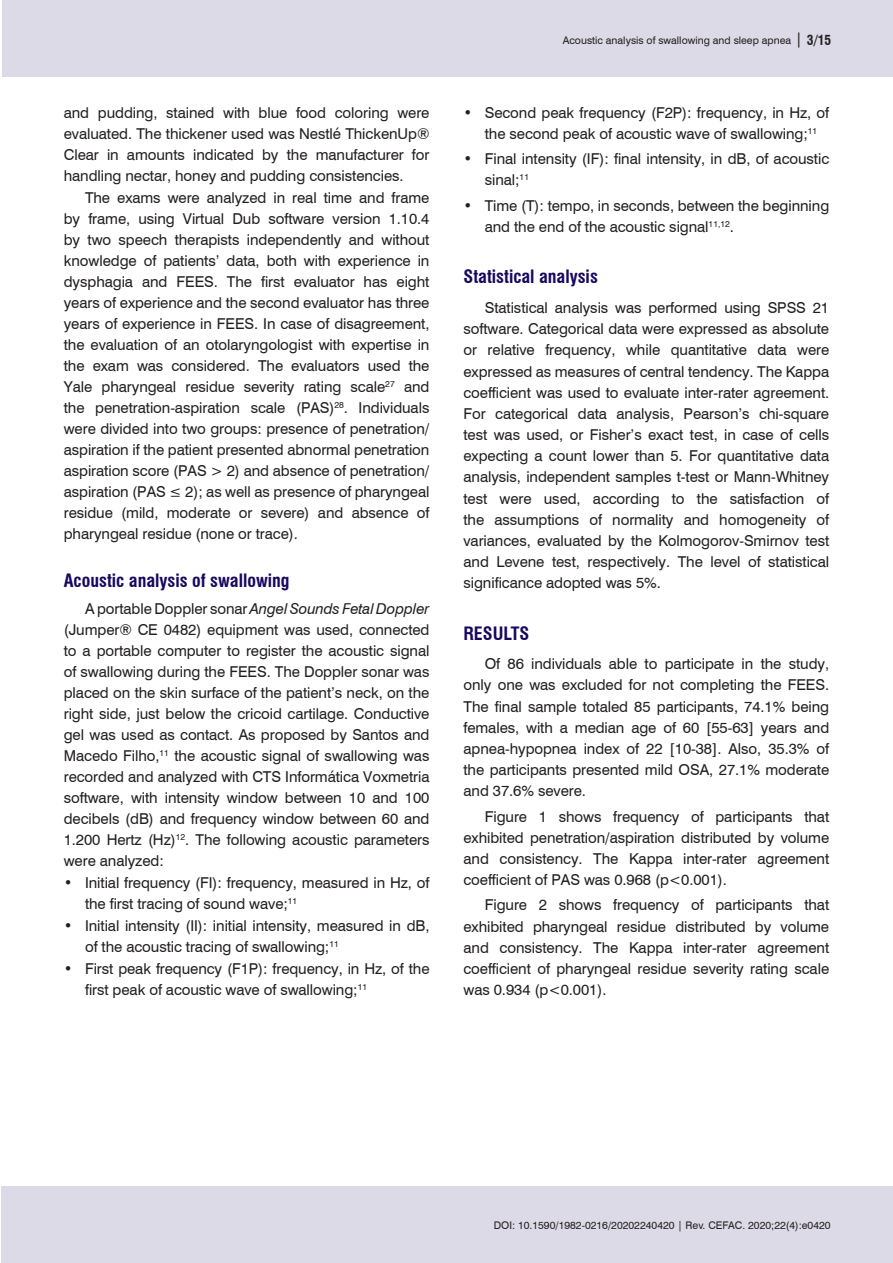
<style>
.page{position:relative;width:893px;height:1263px;background:#fff}
.page>*{position:absolute;margin:0;border:0;box-sizing:border-box;transform-origin:0 0}
.Nivel_2{font:700 condensed 18px "Swiss 721 BT";color:#18085f}
.Nivel_1{font:700 condensed 18px "Swiss 721 BT";color:#18085f}
.Corpo_do_texto_INGL{font:15px/21px "Swiss 721 BT";letter-spacing:-.005em;color:#231f20;text-align:justify}
.t1{font:10.5px "Swiss 721 BT";color:#231f20}
.s1{font-style:italic}
.s2{font-size:15px}
.s3{font-weight:700;font-stretch:condensed;font-size:13.5px}
</style>
<div class="page">
<div style="left:1px;top:1186px;width:892px;height:77px;background:#dcdae7"></div>
<div style="left:2px;top:0;width:891px;height:77px;background:#dcdae7"></div>
<p class="Corpo_do_texto_INGL" style="left:64px;top:101px;width:367px">and pudding, stained with blue food coloring were evaluated. The thickener used was Nestlé ThickenUp® Clear in amounts indicated by the manufacturer for handling nectar, honey and pudding consistencies.</p>
<p class="Corpo_do_texto_INGL" style="left:64px;top:186px;width:367px;text-indent:21px">The exams were analyzed in real time and frame by frame, using Virtual Dub software version 1.10.4 by two speech therapists independently and without knowledge of patients’ data, both with experience in dysphagia and FEES. The first evaluator has eight years of experience and the second evaluator has three years of experience in FEES. In case of disagreement, the evaluation of an otolaryngologist with expertise in the exam was considered. The evaluators used the Yale pharyngeal residue severity rating scale<sup>27</sup> and the penetration-aspiration scale (PAS)<sup>28</sup>. Individuals were divided into two groups: presence of penetration/ aspiration if the patient presented abnormal penetration aspiration score (PAS &gt; 2) and absence of penetration/ aspiration (PAS ≤ 2); as well as presence of pharyngeal residue (mild, moderate or severe) and absence of pharyngeal residue (none or trace).</p>
<p class="Nivel_2" style="left:64px;top:570px;width:227px">Acoustic analysis of swallowing</p>
<p class="Corpo_do_texto_INGL" style="left:64px;top:597px;width:367px;text-indent:21px">A portable Doppler sonar <span class="s1">Angel Sounds Fetal Doppler </span>(Jumper® CE 0482) equipment was used, connected to a portable computer to register the acoustic signal of swallowing during the FEES. The Doppler sonar was placed on the skin surface of the patient’s neck, on the right side, just below the cricoid cartilage. Conductive gel was used as contact. As proposed by Santos and Macedo Filho,<sup>11</sup> the acoustic signal of swallowing was recorded and analyzed with CTS Informática Voxmetria software, with intensity window between 10 and 100 decibels (dB) and frequency window between 60 and 1.200 Hertz (Hz)<sup>12</sup>. The following acoustic parameters were analyzed:</p>
<p class="Corpo_do_texto_INGL" style="left:85px;top:871px;width:346px;text-indent:-21px">• Initial frequency (FI): frequency, measured in Hz, of the first tracing of sound wave;<sup>11</sup></p>
<p class="Corpo_do_texto_INGL" style="left:85px;top:914px;width:346px;text-indent:-21px">• Initial intensity (II): initial intensity, measured in dB, of the acoustic tracing of swallowing;<sup>11</sup></p>
<p class="Corpo_do_texto_INGL" style="left:85px;top:958px;width:346px;text-indent:-21px">• First peak frequency (F1P): frequency, in Hz, of the first peak of acoustic wave of swallowing;<sup>11</sup></p>
<p class="t1" style="left:563px;top:33px;width:270px">Acoustic analysis of swallowing and sleep apnea <span class="s2">|</span> <span class="s3">3/15</span></p>
<p class="Corpo_do_texto_INGL" style="left:485px;top:101px;width:346px;text-indent:-21px">• Second peak frequency (F2P): frequency, in Hz, of the second peak of acoustic wave of swallowing;<sup>11</sup></p>
<p class="Corpo_do_texto_INGL" style="left:485px;top:148px;width:346px;text-indent:-21px">• Final intensity (IF): final intensity, in dB, of acoustic sinal;<sup>11</sup></p>
<p class="Corpo_do_texto_INGL" style="left:485px;top:194px;width:346px;text-indent:-21px">• Time (T): tempo, in seconds, between the beginning and the end of the acoustic signal<sup>11,12</sup>.</p>
<p class="Nivel_2" style="left:463px;top:266px;width:136px">Statistical analysis</p>
<p class="Corpo_do_texto_INGL" style="left:463px;top:297px;width:367px;text-indent:21px">Statistical analysis was performed using SPSS 21 software. Categorical data were expressed as absolute or relative frequency, while quantitative data were expressed as measures of central tendency. The Kappa coefficient was used to evaluate inter-rater agreement.<br>For categorical data analysis, Pearson’s chi-square test was used, or Fisher’s exact test, in case of cells expecting a count lower than 5. For quantitative data analysis, independent samples t-test or Mann-Whitney test were used, according to the satisfaction of the assumptions of normality and homogeneity of variances, evaluated by the Kolmogorov-Smirnov test and Levene test, respectively. The level of statistical significance adopted was 5%.</p>
<p class="Nivel_1" style="left:463px;top:622px;width:67px">RESULTS</p>
<p class="Corpo_do_texto_INGL" style="left:463px;top:653px;width:367px;text-indent:21px">Of 86 individuals able to participate in the study, only one was excluded for not completing the FEES.<br>The final sample totaled 85 participants, 74.1% being females, with a median age of 60 [55-63] years and apnea-hypopnea index of 22 [10-38]. Also, 35.3% of the participants presented mild OSA, 27.1% moderate and 37.6% severe.</p>
<p class="Corpo_do_texto_INGL" style="left:463px;top:805px;width:367px;text-indent:21px">Figure 1 shows frequency of participants that exhibited penetration/aspiration distributed by volume and consistency. The Kappa inter-rater agreement coefficient of PAS was 0.968 (p&lt;0.001).</p>
<p class="Corpo_do_texto_INGL" style="left:463px;top:894px;width:367px;text-indent:21px">Figure 2 shows frequency of participants that exhibited pharyngeal residue distributed by volume and consistency. The Kappa inter-rater agreement coefficient of pharyngeal residue severity rating scale was 0.934 (p&lt;0.001).</p>
<p class="t1" style="left:494px;top:1218px;width:338px">DOI: 10.1590/1982-0216/20202240420 | Rev. CEFAC. 2020;22(4):e0420</p>
</div>
